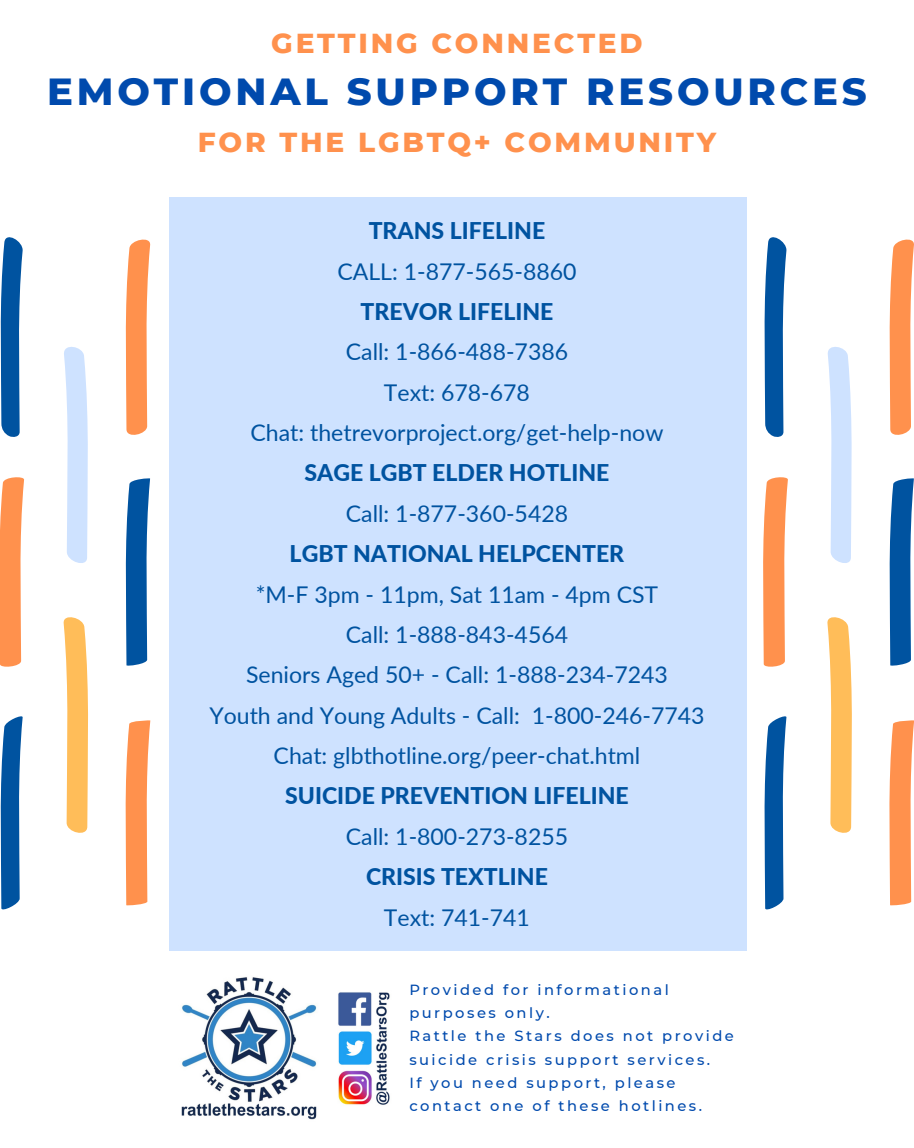
<style>
.page{position:relative;width:914px;height:1148px;background:#fff}
.page>*{position:absolute;margin:0;border:0;box-sizing:border-box;transform-origin:0 0}
.t1{font:800 38.5px "Montserrat";letter-spacing:.1em;color:#004aad}
.t2{font:800 28px "Montserrat";letter-spacing:.1em;color:#ff914d}
.t3{font:23.1px "Lato";color:#0053a0}
.t4{font:800 23.1px "Lato";color:#0053a0}
.t5{font:500 14.7px/23.1px "Montserrat";letter-spacing:.17em;color:#004aad}
</style>
<div class="page">
<svg style="left:64px;top:347px;width:24px;height:216px"></svg>
<svg style="left:63px;top:617px;width:25px;height:216px"></svg>
<svg style="left:0;top:716px;width:23px;height:193px"></svg>
<svg style="left:0;top:237px;width:23px;height:200px"></svg>
<svg style="left:125px;top:478px;width:25px;height:188px"></svg>
<svg style="left:0;top:477px;width:24px;height:190px;background:#ffa066"></svg>
<svg style="left:125px;top:720px;width:25px;height:185px;background:#ffa36a"></svg>
<svg style="left:125px;top:239px;width:26px;height:196px"></svg>
<svg style="left:827px;top:347px;width:25px;height:216px"></svg>
<svg style="left:827px;top:617px;width:25px;height:216px"></svg>
<svg style="left:764px;top:716px;width:22px;height:193px"></svg>
<svg style="left:764px;top:237px;width:23px;height:200px"></svg>
<svg style="left:889px;top:478px;width:25px;height:188px"></svg>
<svg style="left:763px;top:477px;width:25px;height:190px;background:#ffa36a"></svg>
<svg style="left:889px;top:720px;width:25px;height:185px;background:#ffa36a"></svg>
<svg style="left:889px;top:239px;width:25px;height:196px"></svg>
<div style="left:169px;top:197px;width:577px;height:752px;background:#cee2ff"></div>
<img style="left:181px;top:977px;width:209px;height:143px">
<p class="t2" style="left:271px;top:26px;width:373px">GETTING CONNECTED</p>
<p class="t1" style="left:47px;top:67px;width:821px">EMOTIONAL SUPPORT RESOURCES</p>
<p class="t2" style="left:198px;top:125px;width:520px">FOR THE LGBTQ+ COMMUNITY</p>
<p class="t4" style="left:369px;top:216px;width:178px">TRANS LIFELINE</p>
<p class="t3" style="left:337px;top:257px;width:241px">CALL: 1-877-565-8860</p>
<p class="t4" style="left:360px;top:297px;width:194px">TREVOR LIFELINE</p>
<p class="t3" style="left:346px;top:337px;width:224px">Call: 1-866-488-7386</p>
<p class="t3" style="left:384px;top:378px;width:147px">Text: 678-678</p>
<p class="t3" style="left:250px;top:418px;width:414px">Chat: thetrevorproject.org/get-help-now</p>
<p class="t4" style="left:304px;top:458px;width:306px">SAGE LGBT ELDER HOTLINE</p>
<p class="t3" style="left:346px;top:499px;width:224px">Call: 1-877-360-5428</p>
<p class="t4" style="left:289px;top:539px;width:336px">LGBT NATIONAL HELPCENTER</p>
<p class="t3" style="left:256px;top:579px;width:404px">*M-F 3pm - 11pm, Sat 11am - 4pm CST</p>
<p class="t3" style="left:346px;top:620px;width:224px">Call: 1-888-843-4564</p>
<p class="t3" style="left:246px;top:660px;width:423px">Seniors Aged 50+ - Call: 1-888-234-7243</p>
<p class="t3" style="left:209px;top:700px;width:496px">Youth and Young Adults - Call: 1-800-246-7743</p>
<p class="t3" style="left:273px;top:741px;width:368px">Chat: glbthotline.org/peer-chat.html</p>
<p class="t4" style="left:285px;top:781px;width:345px">SUICIDE PREVENTION LIFELINE</p>
<p class="t3" style="left:346px;top:821px;width:224px">Call: 1-800-273-8255</p>
<p class="t4" style="left:366px;top:862px;width:183px">CRISIS TEXTLINE</p>
<p class="t3" style="left:384px;top:902px;width:147px">Text: 741-741</p>
<p class="t5" style="left:409px;top:977px;width:261px">Provided for informational purposes only.</p>
<p class="t5" style="left:409px;top:1024px;width:326px">Rattle the Stars does not provide suicide crisis support services.</p>
<p class="t5" style="left:409px;top:1070px;width:294px">If you need support, please contact one of these hotlines.</p>
</div>
